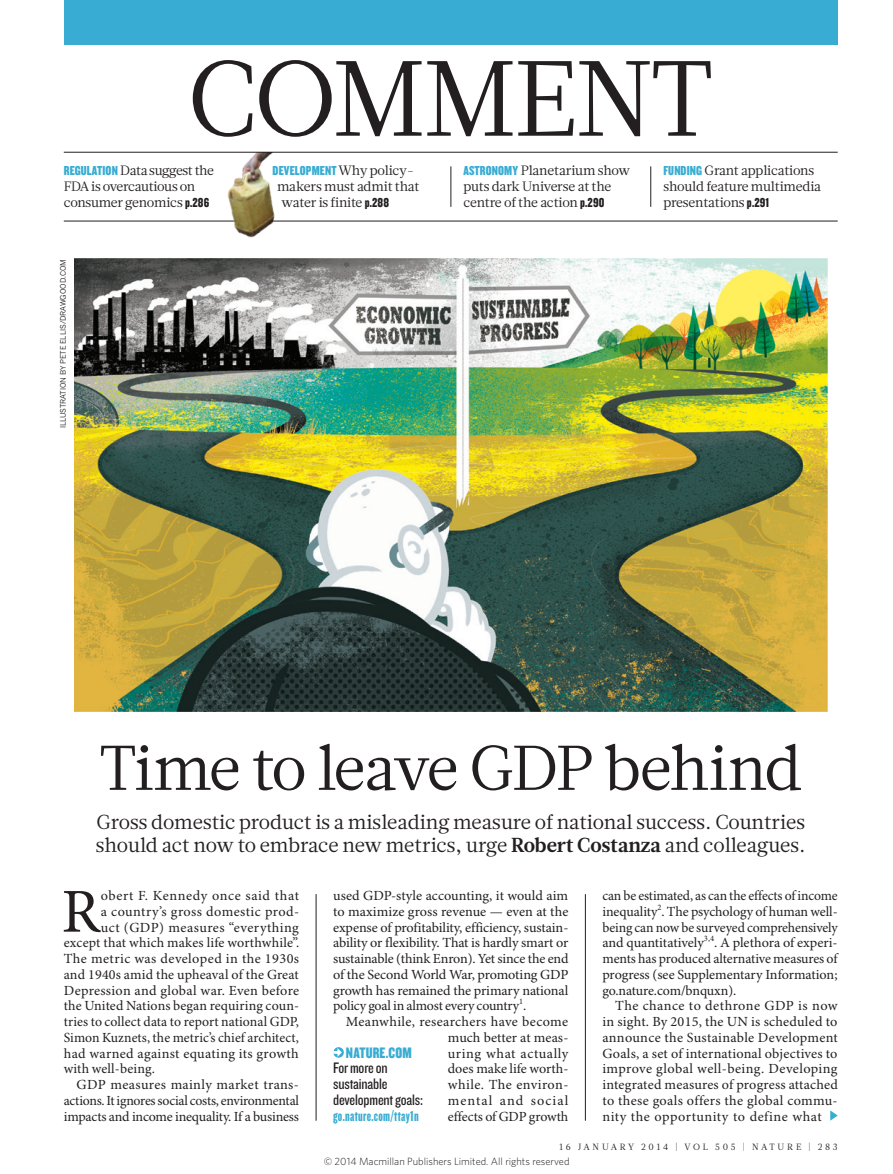
<style>
.page{position:relative;width:893px;height:1174px;background:#fff}
.page>*{position:absolute;margin:0;border:0;box-sizing:border-box;transform-origin:0 0}
.SECTION_HEADING{font:106.5px "Glosa Math";letter-spacing:-.025em;color:#231f20}
.HEAD_42{font:63px "Glosa Math";letter-spacing:-.035em;color:#231f20}
.BODY_DROP_CAP{font:62.4px "Minion Pro";color:#231f20}
.INTRO{font:20.25px/23.7px "Glosa Math";color:#231f20}
.WEB_BOX_TEXT{font:15.75px/15.8px "Knockout 29 Junior Ltweight";letter-spacing:-.01em;color:#231f20}
.WEB_BOX_NATURE{font:15.75px "Knockout 69 Full Liteweight";letter-spacing:.01em;color:#38acd2}
.WEB_BOX_URL{font:15px "Knockout 68 Full Featherwt";letter-spacing:.02em;color:#38acd2}
.BODY_INDENT{font:13.95px/15.8px "Minion Pro";letter-spacing:-.005em;color:#231f20;text-align:justify}
.BODY_DROP_CAP-2{font:13.95px "Minion Pro";letter-spacing:.015em;color:#231f20}
.BODY_DROP_CAP-3{font:13.95px "Minion Pro";letter-spacing:.04em;color:#231f20}
.MINI_TOC_TEXT{font:13.5px/15.8px "Glosa Math";letter-spacing:-.02em;color:#231f20}
.MINI_TOC_TEXT-2{font:13.5px "Knockout 69 Full Liteweight";letter-spacing:.01em;color:#38acd2}
.t1{font:300 10.5px "Whitney";color:#1d1d1b}
.t2{font:9px "Glosa Math";letter-spacing:.3em;color:#231f20}
.PIC_CREDIT{font:7.5px "News Gothic MTOT";color:#231f20}
.s1{font-family:"Knockout 69 Full Liteweight";color:#38acd2}
.s2{font-family:"Knockout 69 Full Liteweight"}
.s3{font-family:"Glosa Math";color:#231f20}
.s4{font-weight:700}
</style>
<div class="page">
<hr style="left:64px;top:221px;width:774px;height:1px;background:#231f20">
<img style="left:208px;top:153px;width:97px;height:85px">
<svg style="left:830px;top:1110px;width:8px;height:10px"></svg>
<img style="left:74px;top:258px;width:753px;height:453px">
<svg style="left:333px;top:1047px;width:11px;height:10px"></svg>
<svg style="left:333px;top:1048px;width:9px;height:8px"></svg>
<hr style="left:585px;top:894px;width:1px;height:226px;background:#231f20">
<hr style="left:316px;top:894px;width:1px;height:226px;background:#231f20">
<div style="left:64px;top:0;width:774px;height:45px;background:#38acd2"></div>
<hr style="left:64px;top:152px;width:774px;height:1px;background:#231f20">
<hr style="left:451px;top:166px;width:1px;height:41px;background:#231f20">
<hr style="left:650px;top:166px;width:1px;height:41px;background:#231f20">
<p class="SECTION_HEADING" style="left:187px;top:29px;width:528px">COMMENT</p>
<p class="MINI_TOC_TEXT" style="left:64px;top:163px;width:152px"><span class="s1">REGULATION</span> Data suggest the<br>FDA is overcautious on consumer genomics <span class="s2">p.286</span></p>
<p class="PIC_CREDIT" style="left:59px;top:428px;width:171px;rotate:-90deg">ILLUSTRATION BY PETE ELLIS/DRAWGOOD.COM</p>
<p class="MINI_TOC_TEXT-2" style="left:273px;top:162px;width:143px">DEVELOPMENT <span class="s3">Why policy-</span></p>
<p class="MINI_TOC_TEXT" style="left:277px;top:179px;width:144px">makers must admit that</p>
<p class="MINI_TOC_TEXT" style="left:282px;top:194px;width:109px">water is finite <span class="s2">p.288</span></p>
<p class="MINI_TOC_TEXT" style="left:463px;top:163px;width:168px"><span class="s1">ASTRONOMY</span> Planetarium show puts dark Universe at the centre of the action <span class="s2">p.290</span></p>
<p class="MINI_TOC_TEXT" style="left:663px;top:163px;width:159px"><span class="s1">FUNDING</span> Grant applications should feature multimedia presentations <span class="s2">p.291</span></p>
<p class="HEAD_42" style="left:99px;top:726px;width:705px">Time to leave GDP behind</p>
<p class="INTRO" style="left:96px;top:810px;width:711px">Gross domestic product is a misleading measure of national success. Countries should act now to embrace new metrics, urge <span class="s4">Robert Costanza</span> and colleagues.</p>
<p class="BODY_DROP_CAP" style="left:61px;top:874px;width:40px">R</p>
<p class="BODY_DROP_CAP-3" style="left:101px;top:887px;width:200px">obert F. Kennedy once said that</p>
<p class="BODY_INDENT" style="left:333px;top:888px;width:237px">used GDP-style accounting, it would aim to maximize gross revenue — even at the expense of profitability, efficiency, sustain&shy;ability or flexibility. That is hardly smart or sustainable (think Enron). Yet since the end of the Second World War, promoting GDP growth has remained the primary national policy goal in almost every country<sup>1</sup>.</p>
<p class="BODY_INDENT" style="left:448px;top:1014px;width:122px;text-indent:-102px">Meanwhile, researchers have become much better at meas&shy;uring what actually does make life worth&shy;while. The environ&shy;mental and social effects of GDP growth</p>
<p class="BODY_INDENT" style="left:602px;top:888px;width:237px">can be estimated, as can the effects of income inequality<sup>2</sup>. The psychology of human well&shy;being can now be surveyed comprehensively and quantitatively<sup>3,4</sup>. A plethora of experi&shy;ments has produced alternative measures of progress (see Supplementary Information; go.nature.com/bnquxn).</p>
<p class="BODY_INDENT" style="left:602px;top:998px;width:237px;text-indent:13px">The chance to dethrone GDP is now in sight. By 2015, the UN is scheduled to announce the Sustainable Development Goals, a set of international objectives to improve global well-being. Developing integrated measures of progress attached to these goals offers the global commu&shy;nity the opportunity to define what</p>
<p class="BODY_DROP_CAP-2" style="left:101px;top:903px;width:200px">a country’s gross domestic prod-</p>
<p class="BODY_DROP_CAP-2" style="left:101px;top:918px;width:200px">uct (GDP) measures “everything</p>
<p class="BODY_DROP_CAP-2" style="left:64px;top:934px;width:237px">except that which makes life worthwhile”.</p>
<p class="BODY_DROP_CAP-2" style="left:64px;top:950px;width:237px">The metric was developed in the 1930s</p>
<p class="BODY_DROP_CAP-2" style="left:64px;top:966px;width:237px">and 1940s amid the upheaval of the Great</p>
<p class="BODY_DROP_CAP-2" style="left:64px;top:981px;width:237px">Depression and global war. Even before</p>
<p class="BODY_DROP_CAP-2" style="left:64px;top:997px;width:237px">the United Nations began requiring coun-</p>
<p class="BODY_DROP_CAP-2" style="left:64px;top:1013px;width:237px">tries to collect data to report national GDP,</p>
<p class="BODY_DROP_CAP-2" style="left:64px;top:1029px;width:237px">Simon Kuznets, the metric’s chief architect,</p>
<p class="BODY_DROP_CAP-2" style="left:64px;top:1044px;width:237px">had warned against equating its growth</p>
<p class="BODY_DROP_CAP-2" style="left:64px;top:1060px;width:93px">with well-being.</p>
<p class="BODY_INDENT" style="left:64px;top:1077px;width:237px;text-align:left;text-indent:13px">GDP measures mainly market trans&shy;actions. It ignores social costs, environmental impacts and income inequality. If a business</p>
<p class="WEB_BOX_NATURE" style="left:346px;top:1042px;width:67px">NATURE.COM</p>
<p class="WEB_BOX_TEXT" style="left:333px;top:1059px;width:91px">For more on sustainable development goals:</p>
<p class="WEB_BOX_URL" style="left:333px;top:1106px;width:87px">go.nature.com/ttay1n</p>
<p class="t2" style="left:559px;top:1141px;width:280px">16 JANUARY 2014 | VOL 505 | NATURE | 283</p>
<p class="t1" style="left:324px;top:1154px;width:247px">© 2014 Macmillan Publishers Limited. All rights reserved</p>
</div>
